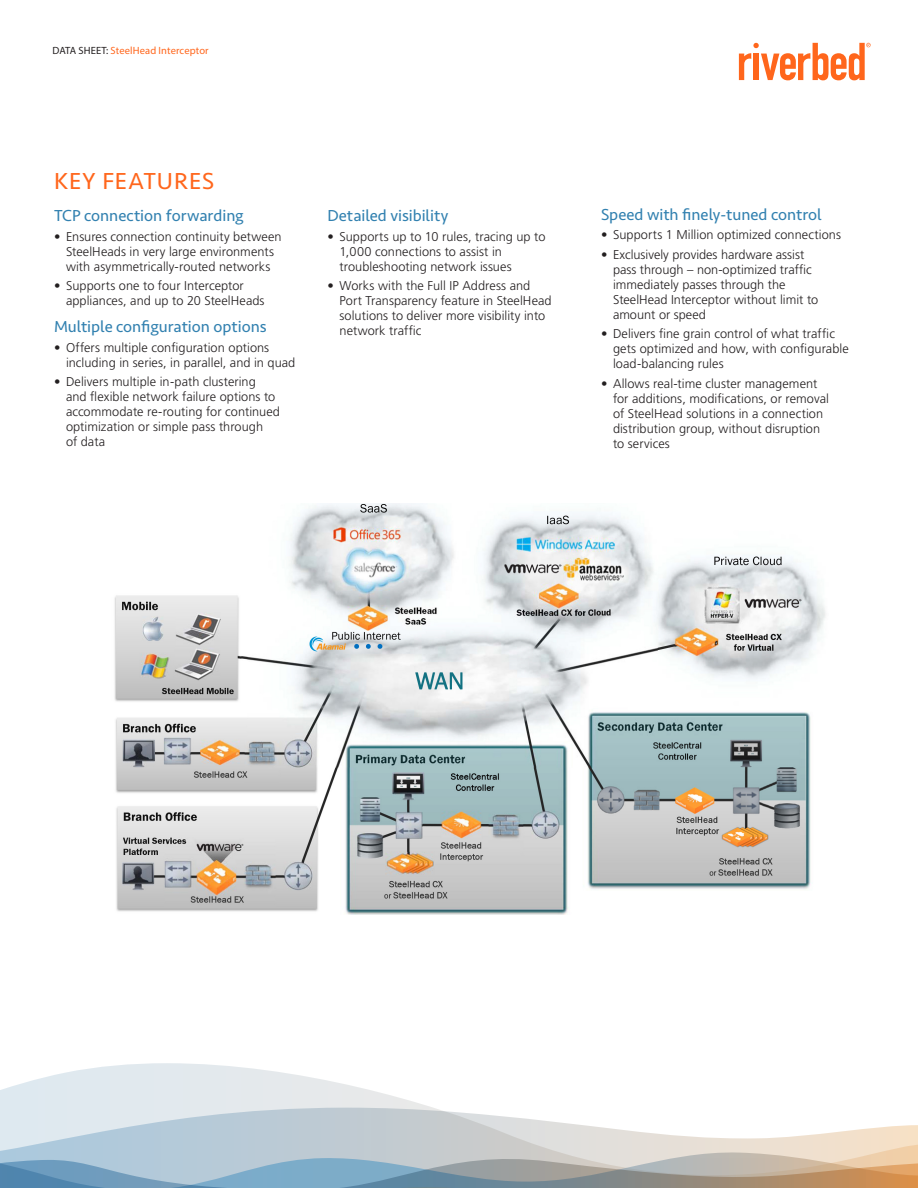
<style>
.page{position:relative;width:918px;height:1188px;background:#fff}
.page>*{position:absolute;margin:0;border:0;box-sizing:border-box;transform-origin:0 0}
.Subhead_Level2{font:24px "Seravek Basic";letter-spacing:.04em;color:#ff661c}
.Subhead_Level3{font:16.5px "Seravek Basic";letter-spacing:-.005em;color:#3281b0}
.t1{font:300 12.75px/15px "Frutiger";letter-spacing:.005em;color:#231f20}
.t2{font:10.5px "Myriad Pro";letter-spacing:.01em;color:#ff661c}
.s1{color:#231f20}
</style>
<div class="page">
<svg style="left:0;top:1063px;width:433px;height:45px"></svg>
<svg style="left:0;top:1108px;width:918px;height:24px"></svg>
<svg style="left:0;top:1132px;width:918px;height:26px;background:#d0d4d4"></svg>
<svg style="left:0;top:1158px;width:918px;height:30px;background:#9aa7ab"></svg>
<img style="left:114px;top:504px;width:712px;height:411px">
<svg style="left:739px;top:43px;width:132px;height:37px"></svg>
<p class="t2" style="left:52px;top:44px;width:158px"><span class="s1">DATA SHEET:</span> SteelHead Interceptor</p>
<p class="Subhead_Level2" style="left:54px;top:167px;width:162px">KEY FEATURES</p>
<p class="Subhead_Level3" style="left:54px;top:206px;width:191px">TCP connection forwarding</p>
<p class="t1" style="left:54px;top:229px;width:229px;text-align:center">• Ensures connection continuity between<br>SteelHeads in very large environments with asymmetrically-routed networks</p>
<p class="t1" style="left:66px;top:278px;width:200px;text-indent:-12px">• Supports one to four Interceptor appliances, and up to 20 SteelHeads</p>
<p class="Subhead_Level3" style="left:54px;top:317px;width:214px">Multiple configuration options</p>
<p class="t1" style="left:66px;top:340px;width:231px;text-indent:-12px">• Offers multiple configuration options including in series, in parallel, and in quad</p>
<p class="t1" style="left:66px;top:374px;width:216px;text-indent:-12px">• Delivers multiple in-path clustering<br>and flexible network failure options to accommodate re-routing for continued optimization or simple pass through<br>of data</p>
<p class="Subhead_Level3" style="left:327px;top:206px;width:122px">Detailed visibility</p>
<p class="t1" style="left:339px;top:229px;width:208px;text-indent:-12px">• Supports up to 10 rules, tracing up to<br>1,000 connections to assist in troubleshooting network issues</p>
<p class="t1" style="left:339px;top:278px;width:214px;text-indent:-12px">• Works with the Full IP Address and Port Transparency feature in SteelHead solutions to deliver more visibility into network traffic</p>
<p class="Subhead_Level3" style="left:601px;top:204px;width:222px">Speed with finely-tuned control</p>
<p class="t1" style="left:601px;top:227px;width:241px">• Supports 1 Million optimized connections</p>
<p class="t1" style="left:613px;top:247px;width:207px;text-indent:-12px">• Exclusively provides hardware assist pass through – non-optimized traffic immediately passes through the SteelHead Interceptor without limit to amount or speed</p>
<p class="t1" style="left:613px;top:326px;width:237px;text-indent:-12px">• Delivers fine grain control of what traffic gets optimized and how, with configurable load-balancing rules</p>
<p class="t1" style="left:613px;top:376px;width:217px;text-indent:-12px">• Allows real-time cluster management for additions, modifications, or removal of SteelHead solutions in a connection distribution group, without disruption to services</p>
</div>
